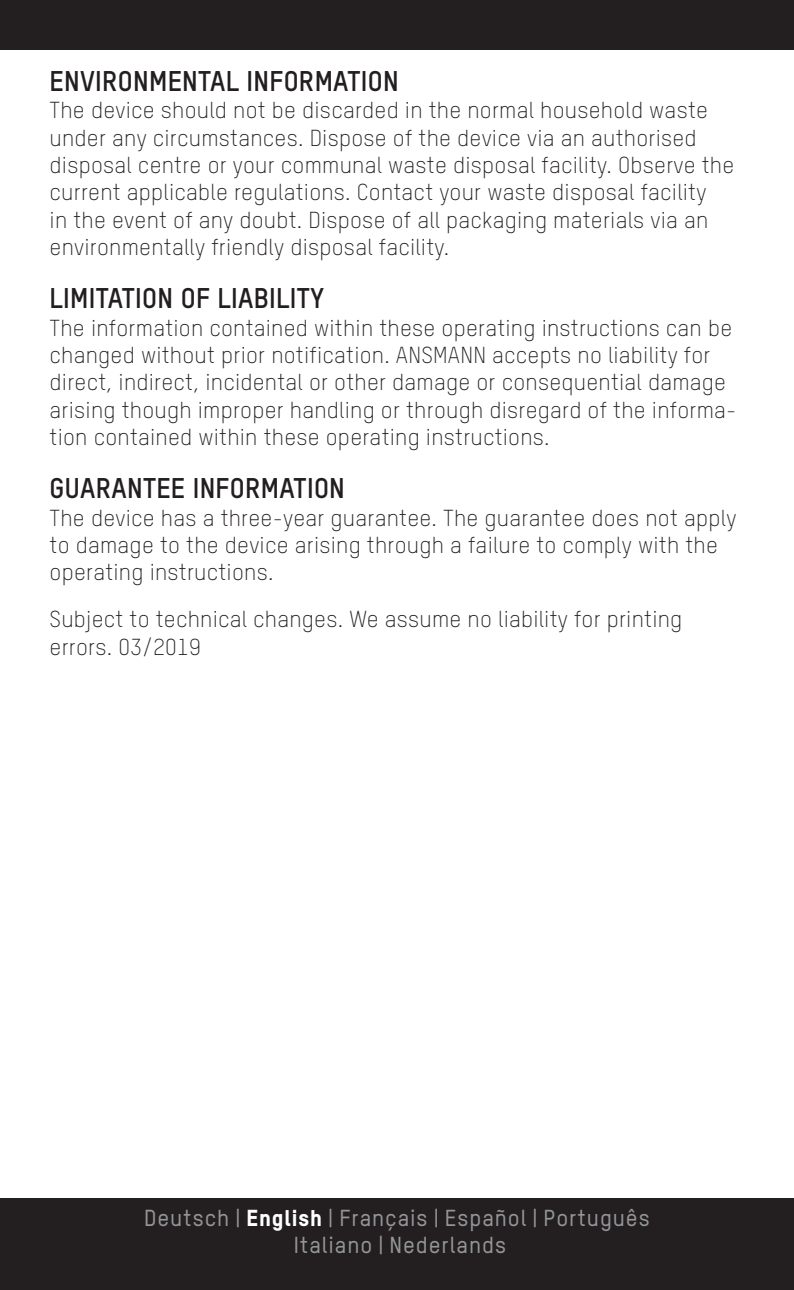
<style>
.page{position:relative;width:794px;height:1290px;background:#fff}
.page>*{position:absolute;margin:0;border:0;box-sizing:border-box;transform-origin:0 0}
.t1{font:700 28px "TSTARPRO";letter-spacing:.01em;color:#231f20}
.t2{font:300 22.75px/27.3px "TSTARPRO";letter-spacing:.01em;color:#231f20}
.t3{font:500 22.75px/27.3px "TSTARPRO";letter-spacing:.04em;color:#939598;text-align:center}
.s1{font-weight:800;color:#fff}
</style>
<div class="page">
<div style="left:0;top:0;width:794px;height:50px;background:#231f20"></div>
<div style="left:0;top:1198px;width:794px;height:92px;background:#231f20"></div>
<p class="t1" style="left:50px;top:62px;width:351px">ENVIRONMENTAL INFORMATION</p>
<p class="t2" style="left:50px;top:96px;width:686px">The device should not be discarded in the normal household waste under any circumstances. Dispose of the device via an authorised disposal centre or your communal waste disposal facility. Observe the current applicable regulations. Contact your waste disposal facility<br>in the event of any doubt. Dispose of all packaging materials via an environmentally friendly disposal facility.</p>
<p class="t1" style="left:50px;top:279px;width:276px">LIMITATION OF LIABILITY</p>
<p class="t2" style="left:50px;top:313px;width:688px">The information contained within these operating instructions can be changed without prior notification. ANSMANN accepts no liability for direct, indirect, incidental or other damage or consequential damage arising though improper handling or through disregard of the informa&shy;tion contained within these operating instructions.</p>
<p class="t1" style="left:50px;top:469px;width:297px">GUARANTEE INFORMATION</p>
<p class="t2" style="left:50px;top:503px;width:688px">The device has a three-year guarantee. The guarantee does not apply to damage to the device arising through a failure to comply with the operating instructions.</p>
<p class="t2" style="left:50px;top:605px;width:634px">Subject to technical changes. We assume no liability for printing errors. 03/2019</p>
<p class="t3" style="left:144px;top:1203px;width:507px">Deutsch | <span class="s1">English</span> | Français | Español | Português<br>Italiano | Nederlands</p>
</div>
